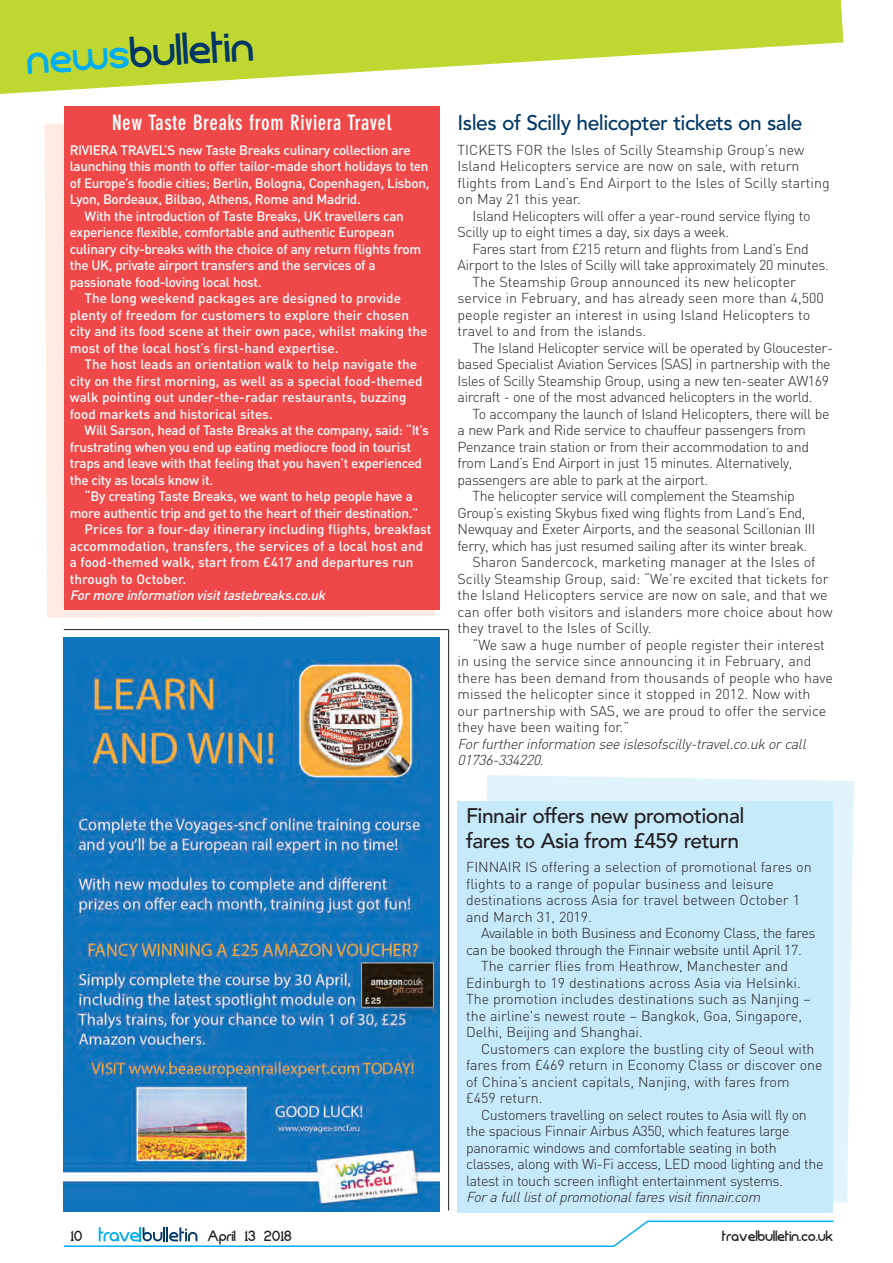
<style>
.page{position:relative;width:893px;height:1263px;background:#fff}
.page>*{position:absolute;margin:0;border:0;box-sizing:border-box;transform-origin:0 0}
.t1{font:45px "Fortune City";color:#003765}
.t2{font:500 21px/24.8px "Avenir";letter-spacing:-.025em;color:#231f20}
.t3{font:500 21px "Avenir";letter-spacing:-.025em;color:#003765}
.t4{font:700 condensed 21px "DIN Neuzeit Grotesk";letter-spacing:.025em;color:#fff}
.t5{font:15px "Fortune City";color:#231f20}
.t6{font:300 14.25px/16.5px "DIN";color:#231f20}
.t7{font:300 14.25px/16.5px "DIN";letter-spacing:-.025em;color:#231f20}
.t8{font:italic 300 14.25px/16.5px "DIN";color:#231f20}
.t9{font:500 13.5px "DIN";letter-spacing:-.025em;color:#fff}
.t10{font:500 13.5px "DIN";color:#fff}
.t11{font:italic 500 13.5px "DIN";color:#fff}
.s1{color:#00aeef}
</style>
<div class="page">
<svg style="left:63px;top:1220px;width:771px;height:27px"></svg>
<svg style="left:0;top:0;width:843px;height:94px;fill:#c1d731"></svg>
<svg style="left:486px;top:775px;width:368px;height:427px;fill:#e1f4fc"></svg>
<svg style="left:45px;top:124px;width:390px;height:494px;background:#fdece5"></svg>
<div style="left:458px;top:801px;width:375px;height:411px;background:#c6eafa"></div>
<div style="left:64px;top:106px;width:376px;height:504px;background:#ef4849"></div>
<img style="left:64px;top:638px;width:376px;height:574px">
<hr style="left:64px;top:629px;width:385px;height:1px;background:#231f20">
<hr style="left:448px;top:630px;width:1px;height:580px;background:#231f20">
<h1 class="t1" style="left:25px;top:31px;width:229px;rotate:-3deg"><span class="s1">news</span>bulletin</h1>
<h2 class="t4" style="left:112px;top:114px;width:281px">New Taste Breaks from Riviera Travel</h2>
<h2 class="t3" style="left:458px;top:114px;width:346px">Isles of Scilly helicopter tickets on sale</h2>
<p class="t9" style="left:70px;top:142px;width:342px">RIVIERA TRAVEL’S new Taste Breaks culinary collection are</p>
<p class="t9" style="left:70px;top:158px;width:360px">launching this month to offer tailor-made short holidays to ten</p>
<p class="t9" style="left:70px;top:175px;width:361px">of Europe’s foodie cities; Berlin, Bologna, Copenhagen, Lisbon,</p>
<p class="t9" style="left:70px;top:191px;width:293px">Lyon, Bordeaux, Bilbao, Athens, Rome and Madrid.</p>
<p class="t9" style="left:85px;top:208px;width:321px">With the introduction of Taste Breaks, UK travellers can</p>
<p class="t9" style="left:70px;top:224px;width:326px">experience flexible, comfortable and authentic European</p>
<p class="t9" style="left:70px;top:241px;width:353px">culinary city-breaks with the choice of any return flights from</p>
<p class="t9" style="left:70px;top:257px;width:307px">the UK, private airport transfers and the services of a</p>
<p class="t9" style="left:70px;top:274px;width:193px">passionate food-loving local host.</p>
<p class="t10" style="left:85px;top:290px;width:318px">The long weekend packages are designed to provide</p>
<p class="t10" style="left:70px;top:307px;width:341px">plenty of freedom for customers to explore their chosen</p>
<p class="t10" style="left:70px;top:323px;width:359px">city and its food scene at their own pace, whilst making the</p>
<p class="t10" style="left:70px;top:340px;width:270px">most of the local host’s first-hand expertise.</p>
<p class="t10" style="left:85px;top:356px;width:334px">The host leads an orientation walk to help navigate the</p>
<p class="t10" style="left:70px;top:373px;width:354px">city on the first morning, as well as a special food-themed</p>
<p class="t10" style="left:70px;top:389px;width:338px">walk pointing out under-the-radar restaurants, buzzing</p>
<p class="t10" style="left:70px;top:406px;width:204px">food markets and historical sites.</p>
<p class="t9" style="left:85px;top:422px;width:346px">Will Sarson, head of Taste Breaks at the company, said: “It’s</p>
<p class="t9" style="left:70px;top:439px;width:343px">frustrating when you end up eating mediocre food in tourist</p>
<p class="t9" style="left:70px;top:455px;width:354px">traps and leave with that feeling that you haven’t experienced</p>
<p class="t9" style="left:70px;top:472px;width:145px">the city as locals know it.</p>
<p class="t9" style="left:85px;top:488px;width:330px">“By creating Taste Breaks, we want to help people have a</p>
<p class="t9" style="left:70px;top:505px;width:350px">more authentic trip and get to the heart of their destination.”</p>
<p class="t10" style="left:85px;top:521px;width:348px">Prices for a four-day itinerary including flights, breakfast</p>
<p class="t10" style="left:70px;top:538px;width:355px">accommodation, transfers, the services of a local host and</p>
<p class="t10" style="left:70px;top:554px;width:345px">a food-themed walk, start from £417 and departures run</p>
<p class="t10" style="left:70px;top:571px;width:118px">through to October.</p>
<p class="t11" style="left:70px;top:587px;width:260px">Formore information visittastebreaks.co.uk</p>
<p class="t6" style="left:458px;top:141px;width:374px">TICKETS FOR the Isles of Scilly Steamship Group’s new Island Helicopters service are now on sale, with return flights from Land’s End Airport to the Isles of Scilly starting on May 21 this year.</p>
<p class="t7" style="left:458px;top:207px;width:354px;text-indent:15px">Island Helicopters will offer a year-round service flying to<br>Scilly up to eight times a day, six days a week.</p>
<p class="t7" style="left:472px;top:240px;width:338px">Fares start from £215 return and flights from Land’s End</p>
<p class="t7" style="left:458px;top:257px;width:373px">Airport to the Isles of Scilly will take approximately 20 minutes.</p>
<p class="t6" style="left:472px;top:273px;width:325px">The Steamship Group announced its new helicopter</p>
<p class="t6" style="left:458px;top:290px;width:368px">service in February, and has already seen more than 4,500</p>
<p class="t6" style="left:458px;top:306px;width:354px">people register an interest in using Island Helicopters to</p>
<p class="t6" style="left:458px;top:323px;width:190px">travel to and from the islands.</p>
<p class="t7" style="left:472px;top:339px;width:362px">The Island Helicopter service will be operated by Gloucester-</p>
<p class="t7" style="left:458px;top:356px;width:375px">based Specialist Aviation Services (SAS) in partnership with the</p>
<p class="t7" style="left:458px;top:372px;width:373px">Isles of Scilly Steamship Group, using a new ten-seater AW169</p>
<p class="t7" style="left:458px;top:389px;width:357px">aircraft - one of the most advanced helicopters in the world.</p>
<p class="t7" style="left:472px;top:405px;width:358px">To accompany the launch of Island Helicopters, there will be</p>
<p class="t7" style="left:458px;top:422px;width:350px">a new Park and Ride service to chauffeur passengers from</p>
<p class="t7" style="left:458px;top:438px;width:353px">Penzance train station or from their accommodation to and</p>
<p class="t7" style="left:458px;top:455px;width:337px">from Land’s End Airport in just 15 minutes. Alternatively,</p>
<p class="t7" style="left:458px;top:471px;width:252px">passengers are able to park at the airport.</p>
<p class="t7" style="left:472px;top:488px;width:324px">The helicopter service will complement the Steamship</p>
<p class="t7" style="left:458px;top:504px;width:349px">Group’s existing Skybus fixed wing flights from Land’s End,</p>
<p class="t7" style="left:458px;top:521px;width:359px">Newquay and Exeter Airports, and the seasonal Scillonian III</p>
<p class="t7" style="left:458px;top:537px;width:351px">ferry, which has just resumed sailing after its winter break.</p>
<p class="t6" style="left:472px;top:554px;width:345px">Sharon Sandercock, marketing manager at the Isles of</p>
<p class="t6" style="left:458px;top:570px;width:372px">Scilly Steamship Group, said: “We’re excited that tickets for</p>
<p class="t6" style="left:458px;top:587px;width:371px">the Island Helicopters service are now on sale, and that we</p>
<p class="t6" style="left:458px;top:603px;width:376px">can offer both visitors and islanders more choice about how</p>
<p class="t6" style="left:458px;top:620px;width:195px">they travel to the Isles of Scilly.</p>
<p class="t6" style="left:472px;top:636px;width:354px">“We saw a huge number of people register their interest</p>
<p class="t6" style="left:458px;top:653px;width:355px">in using the service since announcing it in February, and</p>
<p class="t6" style="left:458px;top:669px;width:377px">there has been demand from thousands of people who have</p>
<p class="t6" style="left:458px;top:686px;width:354px">missed the helicopter since it stopped in 2012. Now with</p>
<p class="t6" style="left:458px;top:702px;width:370px">our partnership with SAS, we are proud to offer the service</p>
<p class="t6" style="left:458px;top:719px;width:173px">they have been waiting for.”</p>
<p class="t8" style="left:458px;top:735px;width:353px">Forfurtherinformation see islesofscilly-travel.co.uk orcall<br>01736-334220.</p>
<h2 class="t2" style="left:466px;top:805px;width:280px">Finnair offers new promotional fares to Asia from £459 return</h2>
<p class="t6" style="left:466px;top:859px;width:347px">FINNAIR IS offering a selection of promotional fares on flights to a range of popular business and leisure destinations across Asia for travel between October 1 and March 31, 2019.</p>
<p class="t7" style="left:481px;top:925px;width:336px">Available in both Business and Economy Class, the fares</p>
<p class="t7" style="left:466px;top:942px;width:337px">can be booked through the Finnair website until April 17.</p>
<p class="t6" style="left:481px;top:958px;width:309px">The carrier flies from Heathrow, Manchester and</p>
<p class="t6" style="left:466px;top:975px;width:336px">Edinburgh to 19 destinations across Asia via Helsinki.</p>
<p class="t6" style="left:466px;top:991px;width:346px">The promotion includes destinations such as Nanjing –</p>
<p class="t6" style="left:466px;top:1008px;width:337px">the airline's newest route – Bangkok, Goa, Singapore,</p>
<p class="t6" style="left:466px;top:1024px;width:178px">Delhi, Beijing and Shanghai.</p>
<p class="t6" style="left:481px;top:1041px;width:335px">Customers can explore the bustling city of Seoul with</p>
<p class="t6" style="left:466px;top:1057px;width:358px">fares from £469 return in Economy Class or discover one</p>
<p class="t6" style="left:466px;top:1074px;width:325px">of China’s ancient capitals, Nanjing, with fares from</p>
<p class="t6" style="left:466px;top:1090px;width:78px">£459 return.</p>
<p class="t7" style="left:481px;top:1107px;width:327px">Customers travelling on select routes to Asia will fly on</p>
<p class="t7" style="left:466px;top:1123px;width:325px">the spacious Finnair Airbus A350, which features large</p>
<p class="t7" style="left:466px;top:1140px;width:312px">panoramic windows and comfortable seating in both</p>
<p class="t7" style="left:466px;top:1156px;width:359px">classes, along with Wi-Fi access, LED mood lighting and the</p>
<p class="t7" style="left:466px;top:1173px;width:318px">latest in touch screen inflight entertainment systems.</p>
<p class="t8" style="left:466px;top:1189px;width:299px">Fora fulllistofpromotionalfares visitfinnair.com</p>
<p class="t5" style="left:70px;top:1227px;width:14px">10</p>
<p class="t5" style="left:207px;top:1227px;width:86px">April 13 2018</p>
<p class="t5" style="left:722px;top:1227px;width:113px">travelbulletin.co.uk</p>
</div>
